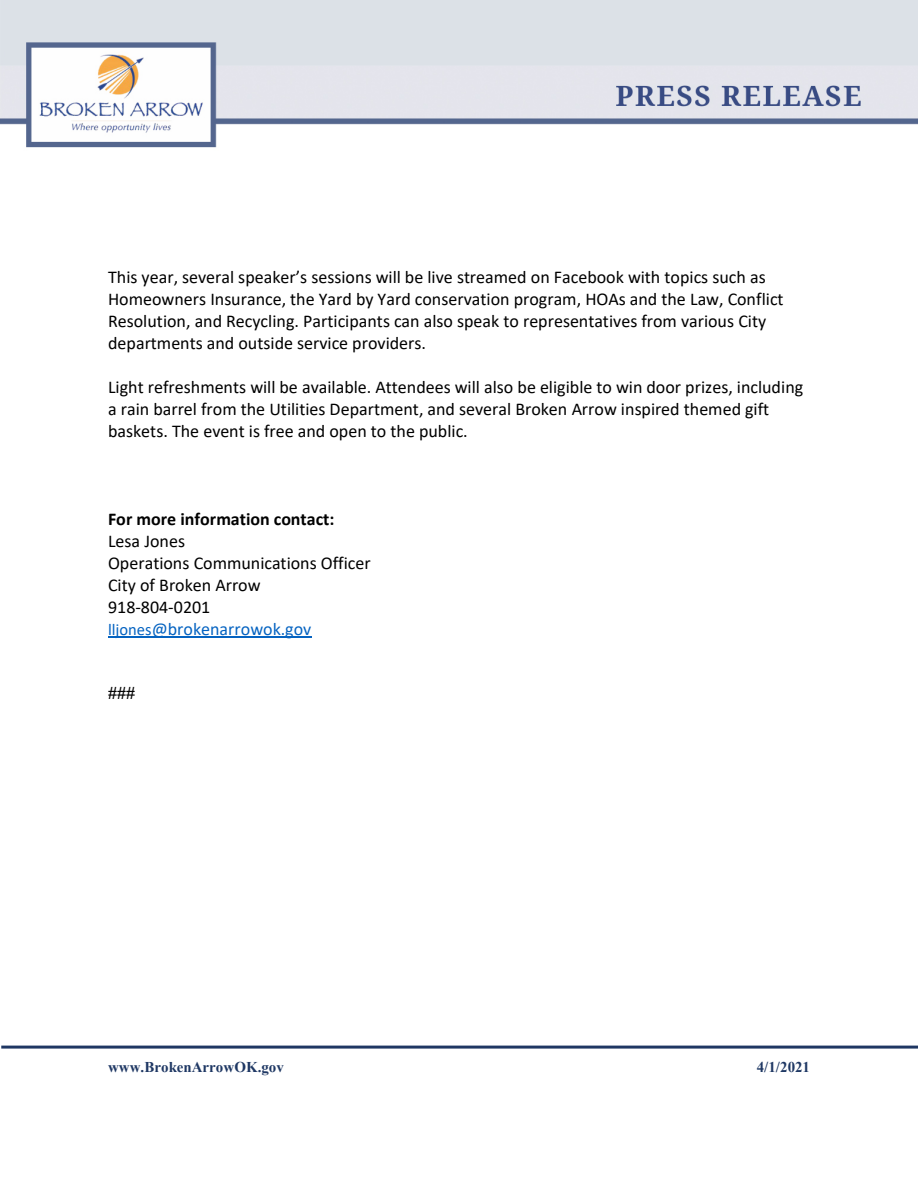
<style>
.page{position:relative;width:918px;height:1188px;background:#fff}
.page>*{position:absolute;margin:0;border:0;box-sizing:border-box;transform-origin:0 0}
.paragraph{font:18px/21.9px "Calibri";color:#000}
.paragraph-2{font:700 18px "Calibri";color:#000}
.paragraph-3{font:18px "Calibri";color:#0563c1}
.t1{font:700 18px "Times New Roman";color:#000}
.t2{font:700 15px "Times New Roman";color:#1f3864}
.s1{font-size:16.5px}
</style>
<div class="page">
<img style="left:0;top:0;width:918px;height:148px">
<hr style="left:1px;top:1046px;width:917px;height:3px;background:#1f3763">
<hr style="left:108px;top:636px;width:203px;height:2px;background:#0563c1">
<p class="paragraph" style="left:108px;top:266px;width:677px">This year, several speaker’s sessions will be live streamed on Facebook with topics such as Homeowners Insurance, the Yard by Yard conservation program, HOAs and the Law, Conflict Resolution, and Recycling. Participants can also speak to representatives from various City departments and outside service providers.</p>
<p class="paragraph" style="left:108px;top:375px;width:697px">Light refreshments will be available. Attendees will also be eligible to win door prizes, including a rain barrel from the Utilities Department, and several Broken Arrow inspired themed gift baskets. The event is free and open to the public.</p>
<p class="paragraph-2" style="left:108px;top:506px;width:228px">For more information contact:</p>
<p class="paragraph" style="left:108px;top:529px;width:79px">Lesa Jones</p>
<p class="paragraph" style="left:108px;top:551px;width:264px">Operations Communications Officer</p>
<p class="paragraph" style="left:108px;top:573px;width:154px">City of Broken Arrow</p>
<p class="paragraph" style="left:108px;top:595px;width:104px">918-804-0201</p>
<p class="paragraph-3" style="left:108px;top:616px;width:205px"><span class="s1">lljones</span>@brokenarrowok.gov</p>
<p class="t1" style="left:108px;top:680px;width:28px">###</p>
<p class="t2" style="left:108px;top:1056px;width:177px">www.BrokenArrowOK.gov</p>
<p class="t2" style="left:757px;top:1056px;width:55px">4/1/2021</p>
</div>
